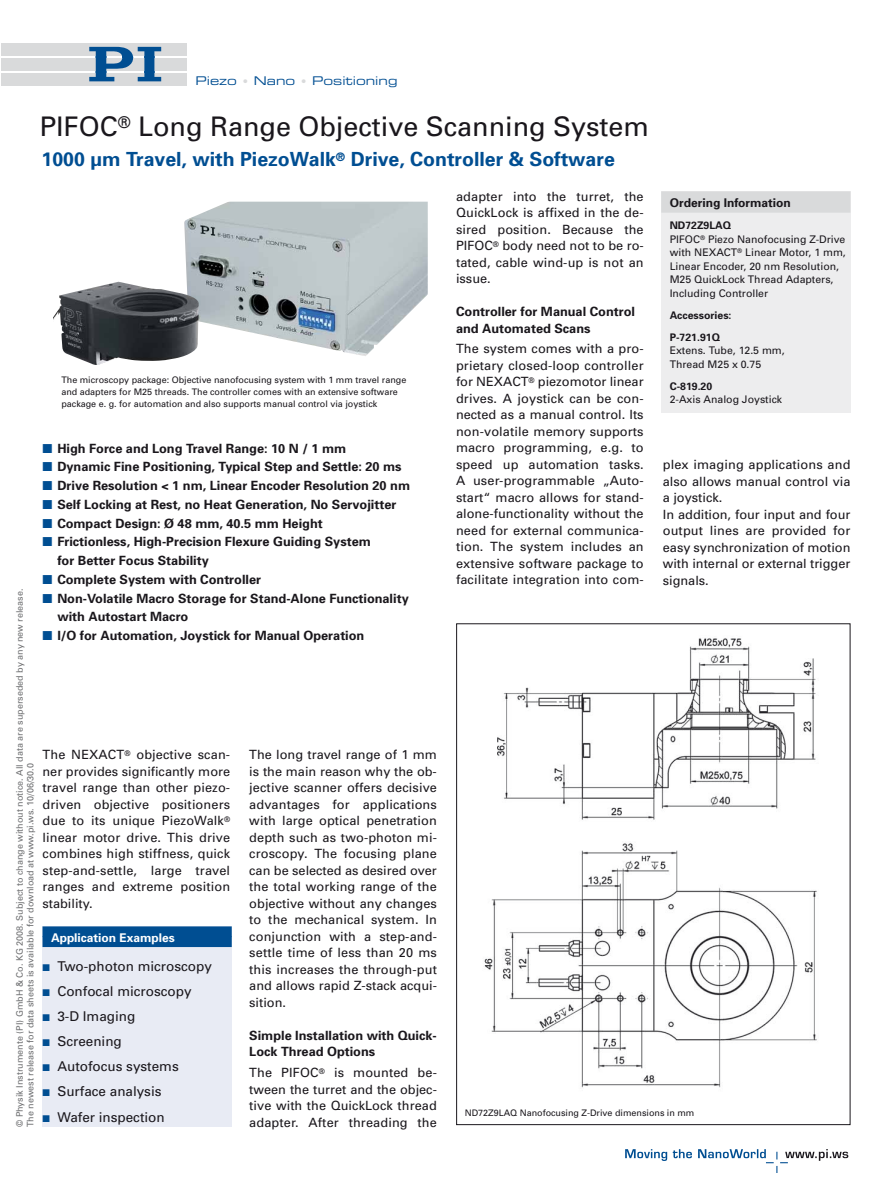
<style>
.page{position:relative;width:893px;height:1191px;background:#fff}
.page>*{position:absolute;margin:0;border:0;box-sizing:border-box;transform-origin:0 0}
.t1{font:27px "Univers";color:#1a171c}
.t2{font:700 19.5px "Univers";color:#004e92}
.t3{font:13.5px "Univers";color:#1a171c}
.t4{font:12.75px/16.5px "Univers";letter-spacing:.005em;color:#1a171c;text-align:justify}
.t5{font:700 12.75px/16.5px "Univers";color:#1a171c}
.t6{font:12px "Eurostile Extended Two";color:#004e92}
.t7{font:700 12px "Univers";color:#fff}
.t8{font:700 12px "Univers";color:#1a171c}
.t9{font:10.5px/13.5px "Univers";color:#1a171c}
.t10{font:700 10.5px/22px "Univers";color:#1a171c}
.t11{font:9px/12px "Univers";color:#1a171c}
.t12{font:9px/10.8px "Univers";color:#6f7072}
.s1{font-size:10.5px;color:#d9dadb}
.s2{font-family:"European Pi Three";font-weight:400;font-size:15px;color:#004e92}
.s3{font-family:"European Pi Three";font-size:11.25px;color:#004e92}
.s4{font-weight:700}
</style>
<div class="page">
<div style="left:64px;top:43px;width:123px;height:12px;background:#d9dadb"></div>
<div style="left:64px;top:58px;width:123px;height:12px;background:#d9dadb"></div>
<div style="left:64px;top:73px;width:123px;height:12px;background:#d9dadb"></div>
<svg style="left:89px;top:47px;width:72px;height:34px"></svg>
<div style="left:1px;top:43px;width:85px;height:12px;background:#d9dadb"></div>
<div style="left:1px;top:58px;width:85px;height:12px;background:#d9dadb"></div>
<div style="left:1px;top:73px;width:85px;height:12px;background:#d9dadb"></div>
<div style="left:43px;top:926px;width:189px;height:201px;background:#e8ebf4"></div>
<div style="left:43px;top:926px;width:189px;height:11px;background:#004e92"></div>
<div style="left:43px;top:936px;width:189px;height:11px;background:#004e92"></div>
<div style="left:661px;top:191px;width:189px;height:221px;background:#ededee"></div>
<div style="left:661px;top:191px;width:189px;height:11px;background:#d9dadb"></div>
<div style="left:661px;top:202px;width:189px;height:11px;background:#d9dadb"></div>
<img style="left:184px;top:202px;width:244px;height:154px">
<img style="left:53px;top:282px;width:146px;height:83px">
<img style="left:484px;top:638px;width:333px;height:450px">
<svg style="left:625px;top:1149px;width:223px;height:23px"></svg>
<p class="t6" style="left:196px;top:76px;width:203px">Piezo <span class="s1">•</span> Nano <span class="s1">•</span> Positioning</p>
<h1 class="t1" style="left:40px;top:116px;width:611px">PIFOC<sup>®</sup> Long Range Objective Scanning System</h1>
<h2 class="t2" style="left:42px;top:152px;width:575px">1000 μm Travel, with PiezoWalk<sup>®</sup> Drive, Controller &amp; Software</h2>
<p class="t11" style="left:61px;top:375px;width:347px">The microscopy package: Objective nanofocusing system with 1 mm travel range and adapters for M25 threads. The controller comes with an extensive software package e. g. for automation and also supports manual control via joystick</p>
<p class="t5" style="left:43px;top:441px;width:305px"><span class="s2">-</span> High Force and Long Travel Range: 10 N / 1 mm</p>
<p class="t5" style="left:43px;top:460px;width:361px"><span class="s2">-</span> Dynamic Fine Positioning, Typical Step and Settle: 20 ms</p>
<p class="t5" style="left:43px;top:478px;width:369px"><span class="s2">-</span> Drive Resolution &lt; 1 nm, Linear Encoder Resolution 20 nm</p>
<p class="t5" style="left:43px;top:497px;width:355px"><span class="s2">-</span> Self Locking at Rest, no Heat Generation, No Servojitter</p>
<p class="t5" style="left:43px;top:516px;width:282px"><span class="s2">-</span> Compact Design: Ø 48 mm, 40.5 mm Height</p>
<p class="t5" style="left:57px;top:533px;width:315px;line-height:18.8px;text-indent:-15px"><span class="s2">-</span> Frictionless, High-Precision Flexure Guiding System for Better Focus Stability</p>
<p class="t5" style="left:43px;top:572px;width:220px"><span class="s2">-</span> Complete System with Controller</p>
<p class="t5" style="left:57px;top:590px;width:353px;line-height:18.8px;text-indent:-15px"><span class="s2">-</span> Non-Volatile Macro Storage for Stand-Alone Functionality with Autostart Macro</p>
<p class="t5" style="left:43px;top:628px;width:323px"><span class="s2">-</span> I/O for Automation, Joystick for Manual Operation</p>
<p class="t12" style="left:15px;top:1127px;width:540px;rotate:-90deg">© Physik Instrumente (PI) GmbH &amp; Co. KG 2008. Subject to change without notice. All data are superseded by any new release.<br>The newest release for data sheets is available for download at www.pi.ws. 10/06/30.0</p>
<p class="t4" style="left:43px;top:747px;width:189px">The NEXACT<sup>®</sup> objective scan&shy;ner provides significantly more travel range than other piezo&shy;driven objective positioners due to its unique PiezoWalk<sup>® </sup>linear motor drive. This drive combines high stiffness, quick step-and-settle, large travel ranges and extreme position stability.</p>
<p class="t4" style="left:249px;top:747px;width:189px">The long travel range of 1 mm is the main reason why the ob&shy;jective scanner offers decisive advantages for applications with large optical penetration depth such as two-photon mi&shy;croscopy. The focusing plane can be selected as desired over the total working range of the objective without any changes to the mechanical system. In conjunction with a step-and&shy;settle time of less than 20 ms this increases the through-put and allows rapid Z-stack acqui&shy;sition.</p>
<p class="t5" style="left:249px;top:1028px;width:189px">Simple Installation with Quick-<br>Lock Thread Options</p>
<p class="t4" style="left:249px;top:1065px;width:189px">The PIFOC<sup>®</sup> is mounted be&shy;tween the turret and the objec&shy;tive with the QuickLock thread adapter. After threading the</p>
<p class="t7" style="left:51px;top:933px;width:125px">Application Examples</p>
<p class="t3" style="left:43px;top:961px;width:171px"><span class="s3">-</span> Two-photon microscopy</p>
<p class="t3" style="left:43px;top:986px;width:150px"><span class="s3">-</span> Confocal microscopy</p>
<p class="t3" style="left:43px;top:1011px;width:94px"><span class="s3">-</span> 3-D Imaging</p>
<p class="t3" style="left:43px;top:1036px;width:81px"><span class="s3">-</span> Screening</p>
<p class="t3" style="left:43px;top:1061px;width:138px"><span class="s3">-</span> Autofocus systems</p>
<p class="t3" style="left:43px;top:1086px;width:121px"><span class="s3">-</span> Surface analysis</p>
<p class="t3" style="left:43px;top:1111px;width:124px"><span class="s3">-</span> Wafer inspection</p>
<p class="t4" style="left:456px;top:189px;width:189px">adapter into the turret, the QuickLock is affixed in the de&shy;sired position. Because the PIFOC<sup>®</sup> body need not to be ro&shy;tated, cable wind-up is not an issue.</p>
<p class="t5" style="left:456px;top:304px;width:181px">Controller for Manual Control and Automated Scans</p>
<p class="t4" style="left:456px;top:342px;width:189px">The system comes with a pro&shy;prietary closed-loop controller for NEXACT<sup>®</sup> piezomotor linear drives. A joystick can be con&shy;nected as a manual control. Its non-volatile memory supports macro programming, e.g. to speed up automation tasks.<br>A user-programmable „Auto&shy;start“ macro allows for stand&shy;alone-functionality without the need for external communica&shy;tion. The system includes an extensive software package to facilitate integration into com-</p>
<p class="t8" style="left:670px;top:199px;width:123px">Ordering Information</p>
<p class="t9" style="left:670px;top:220px;width:178px"><span class="s4">ND72Z9LAQ<br></span>PIFOC<sup>®</sup> Piezo Nanofocusing Z-Drive with NEXACT<sup>®</sup> Linear Motor, 1 mm,<br>Linear Encoder, 20 nm Resolution,<br>M25 QuickLock Thread Adapters,<br>Including Controller</p>
<p class="t10" style="left:670px;top:305px;width:63px">Accessories:<br>P-721.91Q</p>
<p class="t9" style="left:670px;top:345px;width:116px">Extens. Tube, 12.5 mm,<br>Thread M25 x 0.75</p>
<p class="t10" style="left:670px;top:376px;width:44px">C-819.20</p>
<p class="t9" style="left:670px;top:394px;width:114px">2-Axis Analog Joystick</p>
<p class="t4" style="left:663px;top:457px;width:189px;text-align:left">plex imaging applications and also allows manual control via a joystick.<br>In addition, four input and four output lines are provided for easy synchronization of motion with internal or external trigger signals.</p>
<p class="t11" style="left:465px;top:1107px;width:231px">ND72Z9LAQ Nanofocusing Z-Drive dimensions in mm</p>
</div>
